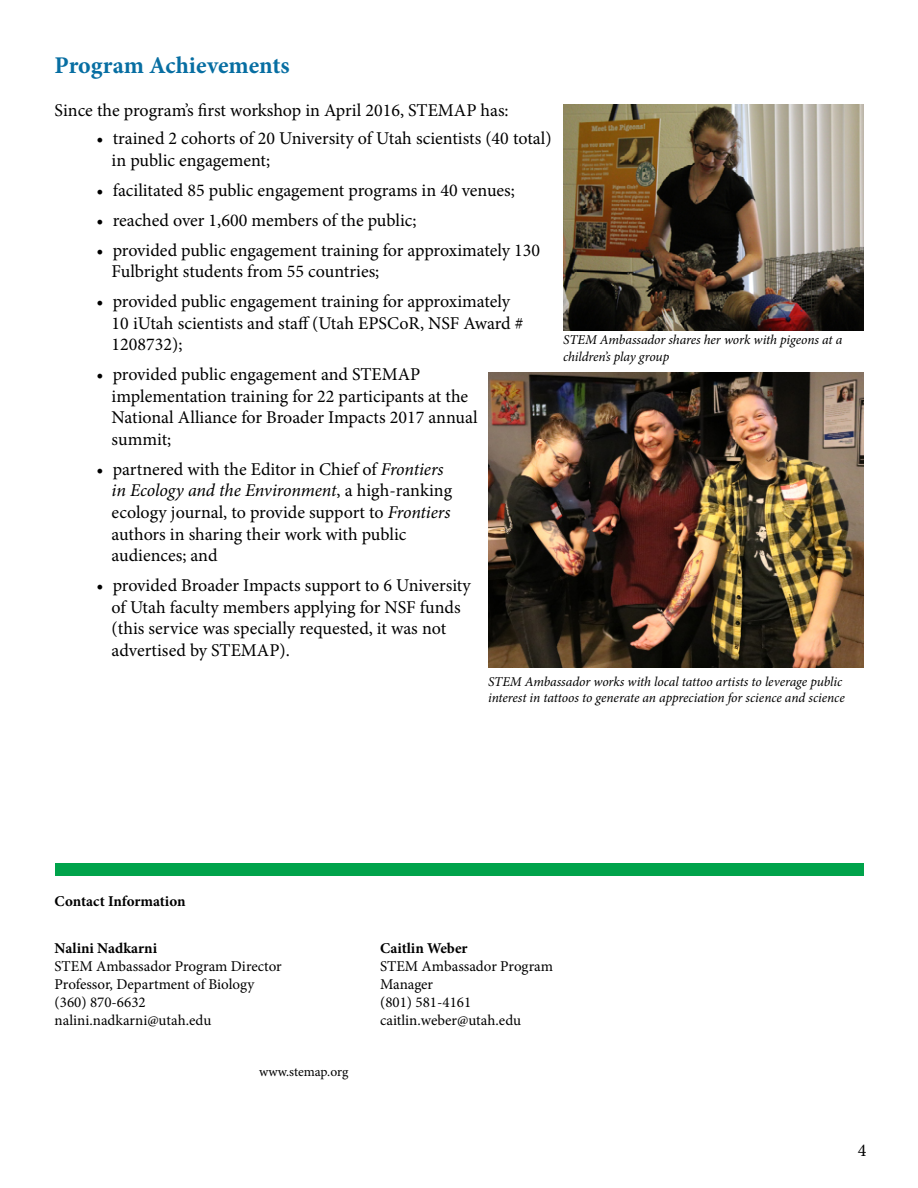
<style>
.page{position:relative;width:918px;height:1188px;background:#fff}
.page>*{position:absolute;margin:0;border:0;box-sizing:border-box;transform-origin:0 0}
.t1{font:700 24px "Minion Pro";color:#076ea2}
.t2{font:18px/21.6px "Minion Pro";color:#000}
.t3{font:15px/18px "Minion Pro";color:#000}
.t4{font:700 15px "Minion Pro";color:#000}
.t5{font:italic 13.5px/16.2px "Minion Pro";letter-spacing:-.01em;color:#000}
.t6{font:13.5px "Minion Pro";letter-spacing:-.005em;color:#000}
.s1{font-style:italic}
</style>
<div class="page">
<hr style="left:539px;top:1007px;width:2px;height:127px;background:#000">
<img style="left:563px;top:104px;width:301px;height:226px">
<img style="left:488px;top:372px;width:376px;height:295px">
<div style="left:55px;top:863px;width:809px;height:12px;background:#00a34b"></div>
<h1 class="t1" style="left:55px;top:48px;width:237px">Program Achievements</h1>
<p class="t2" style="left:55px;top:100px;width:456px">Since the program’s first workshop in April 2016, STEMAP has:</p>
<p class="t2" style="left:112px;top:128px;width:442px;text-indent:-15px">• trained 2 cohorts of 20 University of Utah scientists (40 total) in public engagement;</p>
<p class="t2" style="left:97px;top:179px;width:420px">• facilitated 85 public engagement programs in 40 venues;</p>
<p class="t2" style="left:97px;top:209px;width:321px">• reached over 1,600 members of the public;</p>
<p class="t2" style="left:112px;top:239px;width:430px;text-indent:-15px">• provided public engagement training for approximately 130<br>Fulbright students from 55 countries;</p>
<p class="t2" style="left:112px;top:291px;width:413px;text-indent:-15px">• provided public engagement training for approximately<br>10 iUtah scientists and staff (Utah EPSCoR, NSF Award #<br>1208732);</p>
<p class="t2" style="left:112px;top:364px;width:368px;text-indent:-15px">• provided public engagement and STEMAP implementation training for 22 participants at the National Alliance for Broader Impacts 2017 annual summit;</p>
<p class="t2" style="left:112px;top:458px;width:342px;text-indent:-15px">• partnered with the Editor in Chief of <span class="s1">Frontiers in Ecology and the Environment</span>, a high-ranking ecology journal, to provide support to <span class="s1">Frontiers </span>authors in sharing their work with public audiences; and</p>
<p class="t2" style="left:112px;top:575px;width:361px;text-indent:-15px">• provided Broader Impacts support to 6 University of Utah faculty members applying for NSF funds (this service was specially requested, it was not advertised by STEMAP).</p>
<p class="t5" style="left:563px;top:332px;width:281px">STEM Ambassador shares her work with pigeons at a children’s play group</p>
<p class="t5" style="left:488px;top:674px;width:358px">STEM Ambassador works with local tattoo artists to leverage public interest in tattoos to generate an appreciation for science and science</p>
<p class="t4" style="left:55px;top:890px;width:132px">Contact Information</p>
<p class="t4" style="left:55px;top:937px;width:104px">Nalini Nadkarni</p>
<p class="t3" style="left:55px;top:957px;width:229px">STEM Ambassador Program Director<br>Professor, Department of Biology (360) 870-6632 nalini.nadkarni@utah.edu</p>
<p class="t6" style="left:259px;top:1063px;width:91px">www.stemap.org</p>
<p class="t4" style="left:380px;top:938px;width:89px">Caitlin Weber</p>
<p class="t3" style="left:380px;top:957px;width:174px">STEM Ambassador Program<br>Manager<br>(801) 581-4161 caitlin.weber@utah.edu</p>
<p class="t2" style="left:858px;top:1140px;width:10px">4</p>
</div>
